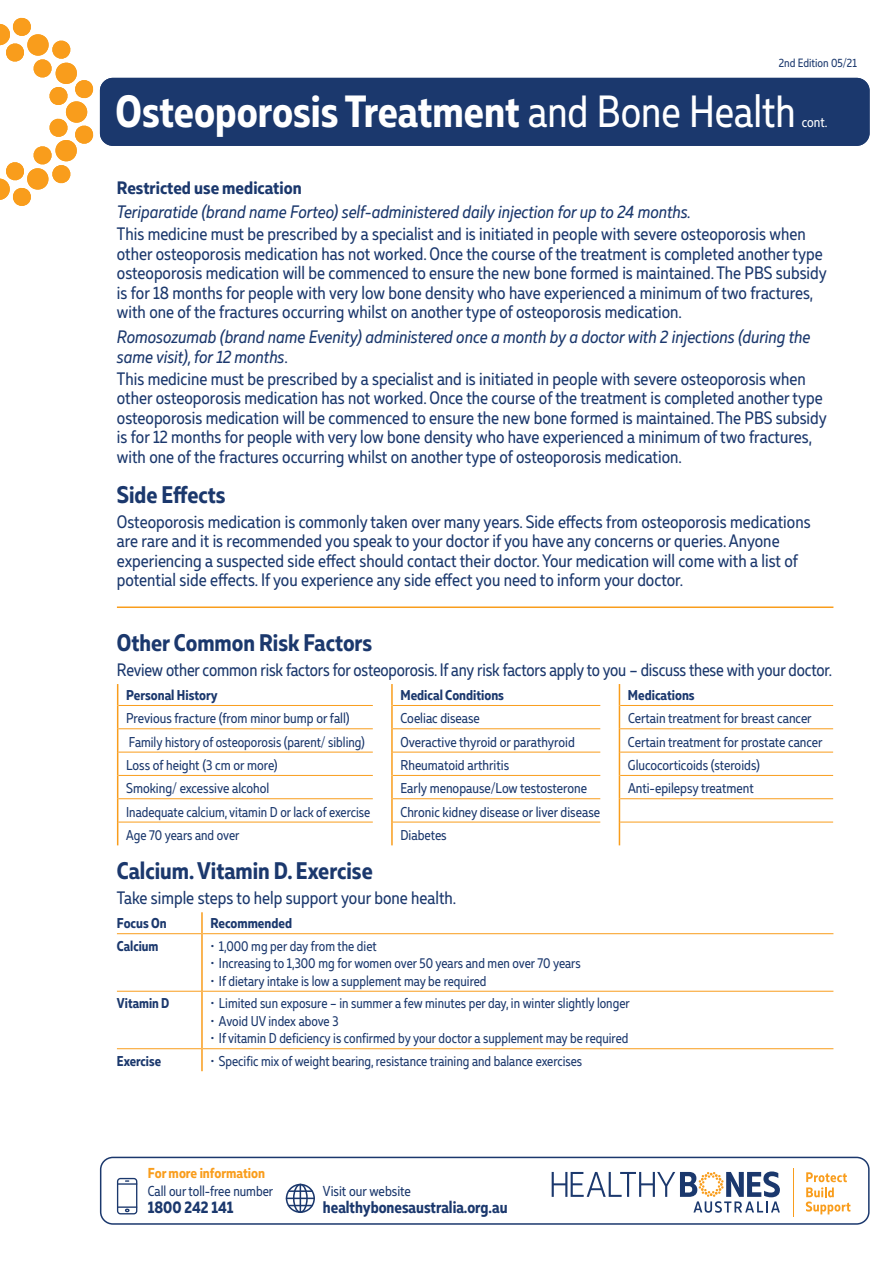
<style>
.page{position:relative;width:893px;height:1263px;background:#fff}
.page>*{position:absolute;margin:0;border:0;box-sizing:border-box;transform-origin:0 0}
.t1{font:700 45px "Muller Narrow";color:#fff}
.t2{font:700 24px "Muller Narrow";color:#1b386d}
.t3{font:18px/19.5px "Muller Narrow";color:#1b386d}
.t4{font:italic 18px/19.5px "Muller Narrow";color:#1b386d}
.t5{font:700 18px "Muller Narrow";color:#1b386d}
.t6{font:700 16.8px "Muller Narrow";color:#1b386d}
.t7{font:14.4px "Muller Narrow";color:#1b386d}
.t8{font:700 14.4px "Muller Narrow";color:#f99d1c}
.t9{font:14.25px "Muller Narrow";color:#1b386d}
.t10{font:700 14.25px "Muller Narrow";color:#1b386d}
.t11{font:14.25px "Muller Narrow";color:#fff}
.t12{font:12px "Muller Narrow";color:#1b386d}
.s1{font-weight:400}
.s2{font-style:normal}
</style>
<div class="page">
<div style="left:100px;top:1157px;width:770px;height:68px;border:2px solid #1b386d;border-radius:12px"></div>
<svg style="left:806px;top:1172px;width:44px;height:42px"></svg>
<hr style="left:793px;top:1168px;width:1px;height:49px;background:#f99d1c">
<svg style="left:552px;top:1171px;width:228px;height:42px"></svg>
<div style="left:100px;top:78px;width:770px;height:68px;background:#1b386d;border-radius:13px"></div>
<svg style="left:0;top:17px;width:94px;height:189px"></svg>
<hr style="left:117px;top:606px;width:716px;height:2px;background:#f99d1c">
<hr style="left:118px;top:705px;width:255px;height:1px;background:#f99d1c">
<hr style="left:393px;top:705px;width:207px;height:1px;background:#f99d1c">
<hr style="left:620px;top:705px;width:213px;height:1px;background:#f99d1c">
<hr style="left:118px;top:728px;width:255px;height:1px;background:#f99d1c">
<hr style="left:393px;top:728px;width:207px;height:1px;background:#f99d1c">
<hr style="left:620px;top:728px;width:213px;height:1px;background:#f99d1c">
<hr style="left:118px;top:752px;width:255px;height:1px;background:#f99d1c">
<hr style="left:393px;top:752px;width:207px;height:1px;background:#f99d1c">
<hr style="left:620px;top:752px;width:213px;height:1px;background:#f99d1c">
<hr style="left:118px;top:775px;width:255px;height:1px;background:#f99d1c">
<hr style="left:393px;top:775px;width:207px;height:1px;background:#f99d1c">
<hr style="left:620px;top:775px;width:213px;height:1px;background:#f99d1c">
<hr style="left:118px;top:798px;width:255px;height:1px;background:#f99d1c">
<hr style="left:393px;top:798px;width:207px;height:1px;background:#f99d1c">
<hr style="left:620px;top:798px;width:213px;height:1px;background:#f99d1c">
<hr style="left:118px;top:822px;width:255px;height:1px;background:#f99d1c">
<hr style="left:393px;top:822px;width:207px;height:1px;background:#f99d1c">
<hr style="left:620px;top:822px;width:213px;height:1px;background:#f99d1c">
<svg style="left:117px;top:684px;width:1px;height:161px"></svg>
<hr style="left:391px;top:684px;width:2px;height:21px;background:#f99d1c">
<hr style="left:391px;top:705px;width:2px;height:24px;background:#f99d1c">
<hr style="left:391px;top:729px;width:2px;height:23px;background:#f99d1c">
<hr style="left:391px;top:752px;width:2px;height:23px;background:#f99d1c">
<hr style="left:391px;top:775px;width:2px;height:24px;background:#f99d1c">
<hr style="left:391px;top:799px;width:2px;height:23px;background:#f99d1c">
<hr style="left:391px;top:822px;width:2px;height:23px;background:#f99d1c">
<svg style="left:619px;top:684px;width:1px;height:161px"></svg>
<hr style="left:117px;top:933px;width:84px;height:1px;background:#f99d1c">
<hr style="left:203px;top:933px;width:630px;height:1px;background:#f99d1c">
<hr style="left:117px;top:991px;width:84px;height:1px;background:#f99d1c">
<hr style="left:203px;top:991px;width:630px;height:1px;background:#f99d1c">
<hr style="left:117px;top:1048px;width:84px;height:1px;background:#f99d1c">
<hr style="left:203px;top:1048px;width:630px;height:1px;background:#f99d1c">
<hr style="left:201px;top:912px;width:2px;height:22px;background:#f99d1c">
<hr style="left:201px;top:934px;width:2px;height:57px;background:#f99d1c">
<hr style="left:201px;top:991px;width:2px;height:58px;background:#f99d1c">
<hr style="left:201px;top:1049px;width:2px;height:22px;background:#f99d1c">
<div style="left:117px;top:1178px;width:20px;height:36px;border:1px solid #1b386d;border-radius:3px"></div>
<svg style="left:118px;top:1180px;width:19px;height:5px"></svg>
<svg style="left:118px;top:1206px;width:19px;height:6px"></svg>
<svg style="left:286px;top:1184px;width:29px;height:29px"></svg>
<p class="t12" style="left:779px;top:56px;width:80px">2nd Edition 05/21</p>
<h1 class="t1" style="left:116px;top:83px;width:682px">Osteoporosis Treatment <span class="s1">and Bone Health</span></h1>
<p class="t11" style="left:802px;top:113px;width:27px">cont.</p>
<p class="t5" style="left:117px;top:176px;width:186px">Restricted use medication</p>
<p class="t4" style="left:117px;top:202px;width:575px">Teriparatide (brand name Forteo) self-administered daily injection for up to 24 months.</p>
<p class="t3" style="left:117px;top:224px;width:711px">This medicine must be prescribed by a specialist and is initiated in people with severe osteoporosis when other osteoporosis medication has not worked. Once the course of the treatment is completed another type osteoporosis medication will be commenced to ensure the new bone formed is maintained. The PBS subsidy is for 18 months for people with very low bone density who have experienced a minimum of two fractures, with one of the fractures occurring whilst on another type of osteoporosis medication.</p>
<p class="t4" style="left:117px;top:327px;width:695px">Romosozumab (brand name Evenity) administered once a month by a doctor with 2 injections (during the same visit), for 12 months<span class="s2">.</span></p>
<p class="t3" style="left:117px;top:369px;width:711px">This medicine must be prescribed by a specialist and is initiated in people with severe osteoporosis when other osteoporosis medication has not worked. Once the course of the treatment is completed another type osteoporosis medication will be commenced to ensure the new bone formed is maintained. The PBS subsidy is for 12 months for people with very low bone density who have experienced a minimum of two fractures, with one of the fractures occurring whilst on another type of osteoporosis medication.</p>
<h2 class="t2" style="left:117px;top:479px;width:110px">Side Effects</h2>
<p class="t3" style="left:117px;top:511px;width:695px">Osteoporosis medication is commonly taken over many years. Side effects from osteoporosis medications are rare and it is recommended you speak to your doctor if you have any concerns or queries. Anyone experiencing a suspected side effect should contact their doctor. Your medication will come with a list of potential side effects. If you experience any side effect you need to inform your doctor.</p>
<h2 class="t2" style="left:117px;top:628px;width:257px">Other Common Risk Factors</h2>
<p class="t3" style="left:117px;top:660px;width:717px">Review other common risk factors for osteoporosis. If any risk factors apply to you – discuss these with your doctor.</p>
<p class="t10" style="left:126px;top:686px;width:93px">Personal History</p>
<p class="t10" style="left:400px;top:686px;width:105px">Medical Conditions</p>
<p class="t10" style="left:628px;top:686px;width:68px">Medications</p>
<p class="t9" style="left:126px;top:710px;width:225px">Previous fracture (from minor bump or fall)</p>
<p class="t9" style="left:400px;top:710px;width:81px">Coeliac disease</p>
<p class="t9" style="left:628px;top:710px;width:185px">Certain treatment for breast cancer</p>
<p class="t9" style="left:129px;top:733px;width:237px">Family history of osteoporosis (parent/ sibling)</p>
<p class="t9" style="left:400px;top:733px;width:176px">Overactive thyroid or parathyroid</p>
<p class="t9" style="left:628px;top:733px;width:196px">Certain treatment for prostate cancer</p>
<p class="t9" style="left:126px;top:756px;width:153px">Loss of height (3 cm or more)</p>
<p class="t9" style="left:400px;top:756px;width:110px">Rheumatoid arthritis</p>
<p class="t9" style="left:628px;top:756px;width:133px">Glucocorticoids (steroids)</p>
<p class="t9" style="left:126px;top:780px;width:145px">Smoking/ excessive alcohol</p>
<p class="t9" style="left:400px;top:780px;width:188px">Early menopause/Low testosterone</p>
<p class="t9" style="left:628px;top:780px;width:127px">Anti-epilepsy treatment</p>
<p class="t9" style="left:126px;top:803px;width:246px">Inadequate calcium, vitamin D or lack of exercise</p>
<p class="t9" style="left:400px;top:803px;width:201px">Chronic kidney disease or liver disease</p>
<p class="t9" style="left:126px;top:826px;width:115px">Age 70 years and over</p>
<p class="t9" style="left:400px;top:826px;width:48px">Diabetes</p>
<h2 class="t2" style="left:117px;top:856px;width:257px">Calcium. Vitamin D. Exercise</h2>
<p class="t3" style="left:117px;top:888px;width:341px">Take simple steps to help support your bone health.</p>
<p class="t10" style="left:117px;top:914px;width:51px">Focus On</p>
<p class="t10" style="left:210px;top:914px;width:83px">Recommended</p>
<p class="t10" style="left:117px;top:937px;width:43px">Calcium</p>
<p class="t9" style="left:210px;top:937px;width:168px">• 1,000 mg per day from the diet</p>
<p class="t9" style="left:210px;top:954px;width:372px">• Increasing to 1,300 mg for women over 50 years and men over 70 years</p>
<p class="t9" style="left:210px;top:972px;width:278px">• If dietary intake is low a supplement may be required</p>
<p class="t10" style="left:117px;top:994px;width:54px">Vitamin D</p>
<p class="t9" style="left:210px;top:994px;width:421px">• Limited sun exposure – in summer a few minutes per day, in winter slightly longer</p>
<p class="t9" style="left:210px;top:1012px;width:130px">• Avoid UV index above 3</p>
<p class="t9" style="left:210px;top:1030px;width:419px">• If vitamin D deficiency is confirmed by your doctor a supplement may be required</p>
<p class="t10" style="left:117px;top:1052px;width:46px">Exercise</p>
<p class="t9" style="left:210px;top:1052px;width:373px">• Specific mix of weight bearing, resistance training and balance exercises</p>
<p class="t8" style="left:148px;top:1163px;width:119px">For more information</p>
<p class="t7" style="left:148px;top:1182px;width:127px">Call our toll-free number</p>
<p class="t6" style="left:148px;top:1196px;width:87px">1800 242 141</p>
<p class="t7" style="left:323px;top:1182px;width:89px">Visit our website</p>
<p class="t6" style="left:323px;top:1196px;width:186px">healthybonesaustralia.org.au</p>
</div>
